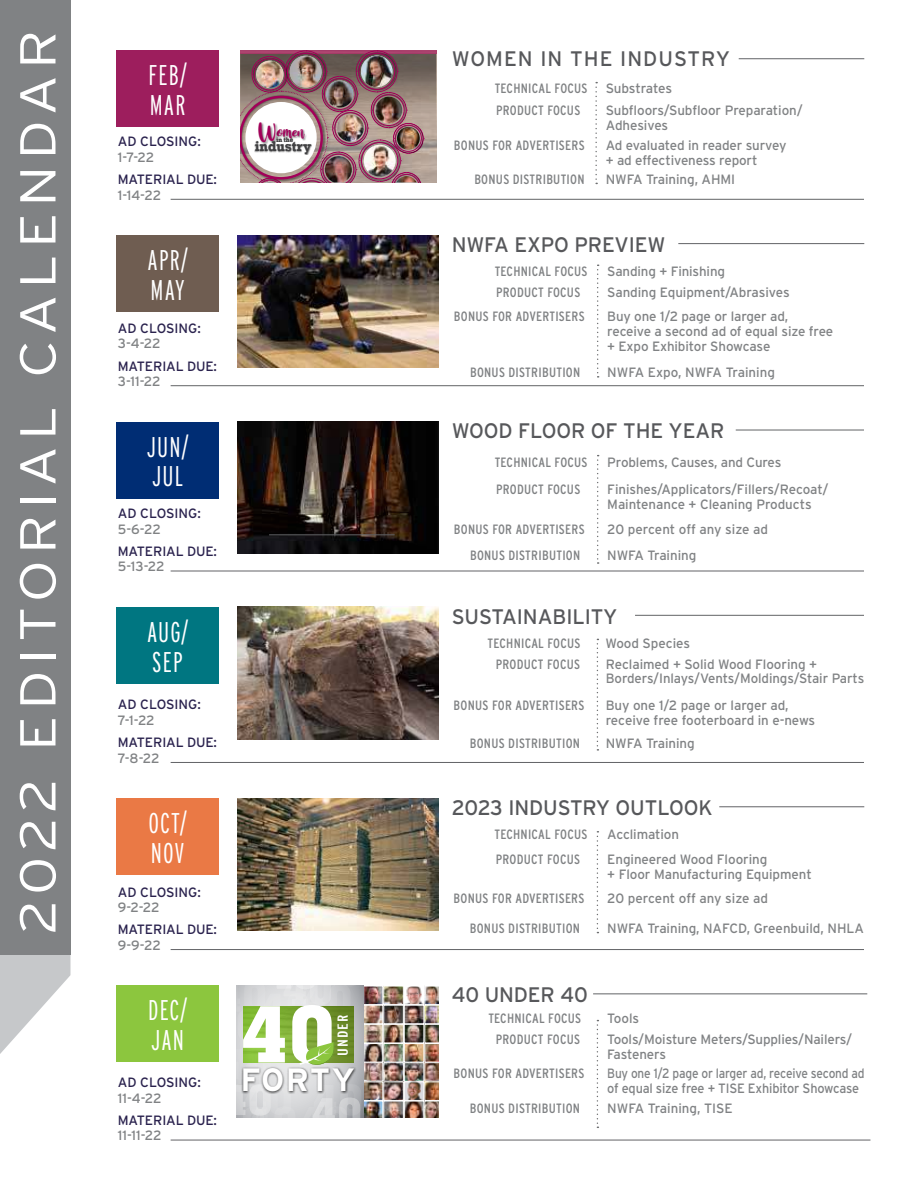
<style>
.page{position:relative;width:918px;height:1188px;background:#fff}
.page>*{position:absolute;margin:0;border:0;box-sizing:border-box;transform-origin:0 0}
.t1{font:300 50.4px "Interstate";letter-spacing:.1em;color:#fff;scale:1.19 1}
.t2{font:700 32.4px "Interstate";letter-spacing:.04em;color:#fff}
.t3{font:30.45px "Angelina Alt Demo";color:#a20059}
.t4{font:300 extra-condensed 28.5px/30px "Interstate";letter-spacing:.04em;color:#fff}
.t5{font:21.15px "Angelina Alt Demo";color:#a20059}
.t6{font:21px "Interstate";letter-spacing:-.005em;color:#57585b}
.t7{font:21px "Interstate";letter-spacing:.05em;color:#57585b}
.t8{font:extra-condensed 14.55px "Interstate";letter-spacing:.05em;color:#fff;scale:1.35 1}
.t9{font:700 14.4px "Rockwell";letter-spacing:-.01em;color:#404042;scale:.95 1}
.t10{font:13.5px/15px "Interstate";letter-spacing:-.01em;color:#808284}
.t11{font:condensed 13.5px "Interstate";letter-spacing:.02em;color:#808284}
.t12{font:13.5px "Interstate";letter-spacing:-.01em;color:#2a224e}
.t13{font:13.5px/15px "Interstate";letter-spacing:-.01em;color:#808284;scale:.88 1}
.t14{font:700 6.45px "Rockwell";color:#404042;scale:.95 1}
</style>
<div class="page">
<svg style="left:0;top:955px;width:70px;height:99px"></svg>
<div style="left:0;top:0;width:71px;height:955px;background:#808284"></div>
<img style="left:424px;top:54px;width:12px;height:89px">
<hr style="left:240px;top:50px;width:196px;height:4px;background:#aa416d">
<img style="left:238px;top:50px;width:186px;height:149px">
<div style="left:116px;top:50px;width:103px;height:77px;background:#9d1e5d"></div>
<svg style="left:595px;top:82px;width:2px;height:102px"></svg>
<hr style="left:171px;top:199px;width:693px;height:1px;background:#626366">
<hr style="left:739px;top:58px;width:125px;height:1px;background:#626366">
<img style="left:238px;top:235px;width:201px;height:132px">
<svg style="left:597px;top:265px;width:2px;height:113px"></svg>
<div style="left:116px;top:235px;width:103px;height:77px;background:#6f5d51"></div>
<hr style="left:171px;top:385px;width:693px;height:1px;background:#626366">
<hr style="left:678px;top:243px;width:186px;height:1px;background:#626366">
<img style="left:238px;top:422px;width:201px;height:132px">
<svg style="left:597px;top:455px;width:2px;height:109px"></svg>
<div style="left:116px;top:422px;width:103px;height:77px;background:#002d74"></div>
<hr style="left:171px;top:571px;width:693px;height:1px;background:#626366">
<hr style="left:736px;top:430px;width:128px;height:1px;background:#626366">
<img style="left:238px;top:607px;width:201px;height:132px">
<svg style="left:597px;top:639px;width:1px;height:112px"></svg>
<div style="left:116px;top:607px;width:103px;height:77px;background:#007681"></div>
<hr style="left:171px;top:762px;width:693px;height:1px;background:#626366">
<hr style="left:635px;top:615px;width:229px;height:1px;background:#626366">
<img style="left:238px;top:798px;width:201px;height:132px">
<svg style="left:597px;top:831px;width:1px;height:102px"></svg>
<div style="left:116px;top:798px;width:103px;height:77px;background:#ea7945"></div>
<hr style="left:171px;top:949px;width:693px;height:1px;background:#626366">
<hr style="left:719px;top:806px;width:145px;height:1px;background:#626366">
<img style="left:236px;top:985px;width:203px;height:133px">
<svg style="left:597px;top:1020px;width:1px;height:108px"></svg>
<div style="left:116px;top:985px;width:103px;height:77px;background:#8cc63e"></div>
<hr style="left:171px;top:1140px;width:699px;height:1px;background:#626366">
<hr style="left:593px;top:993px;width:274px;height:1px;background:#626366">
<hr style="left:269px;top:534px;width:126px;height:1px;background:#626366">
<h1 class="t1" style="left:9px;top:934px;width:761px;rotate:-90deg">2022 EDITORIAL CALENDAR</h1>
<h3 class="t4" style="left:149px;top:60px;width:40px">FEB/<br>MAR</h3>
<p class="t12" style="left:118px;top:136px;width:84px">AD CLOSING:</p>
<p class="t10" style="left:118px;top:150px;width:38px">1-7-22</p>
<p class="t12" style="left:118px;top:173px;width:101px">MATERIAL DUE:</p>
<p class="t10" style="left:118px;top:188px;width:45px">1-14-22</p>
<h3 class="t4" style="left:148px;top:245px;width:41px">APR/<br>MAY</h3>
<p class="t12" style="left:118px;top:322px;width:84px">AD CLOSING:</p>
<p class="t10" style="left:118px;top:337px;width:44px">3-4-22</p>
<p class="t12" style="left:118px;top:360px;width:101px">MATERIAL DUE:</p>
<p class="t10" style="left:118px;top:375px;width:44px">3-11-22</p>
<h3 class="t4" style="left:147px;top:432px;width:43px">JUN/<br>JUL</h3>
<p class="t12" style="left:118px;top:507px;width:84px">AD CLOSING:</p>
<p class="t10" style="left:118px;top:522px;width:45px">5-6-22</p>
<p class="t12" style="left:118px;top:545px;width:101px">MATERIAL DUE:</p>
<p class="t10" style="left:118px;top:560px;width:48px">5-13-22</p>
<h3 class="t4" style="left:147px;top:617px;width:43px">AUG/<br>SEP</h3>
<p class="t12" style="left:118px;top:699px;width:84px">AD CLOSING:</p>
<p class="t10" style="left:118px;top:713px;width:39px">7-1-22</p>
<p class="t12" style="left:118px;top:737px;width:101px">MATERIAL DUE:</p>
<p class="t10" style="left:118px;top:751px;width:43px">7-8-22</p>
<h3 class="t4" style="left:148px;top:808px;width:40px">OCT/<br>NOV</h3>
<p class="t12" style="left:118px;top:886px;width:84px">AD CLOSING:</p>
<p class="t10" style="left:118px;top:901px;width:43px">9-2-22</p>
<p class="t12" style="left:118px;top:924px;width:101px">MATERIAL DUE:</p>
<p class="t10" style="left:118px;top:938px;width:45px">9-9-22</p>
<h3 class="t4" style="left:148px;top:995px;width:40px">DEC/<br>JAN</h3>
<p class="t12" style="left:118px;top:1076px;width:84px">AD CLOSING:</p>
<p class="t10" style="left:118px;top:1091px;width:45px">11-4-22</p>
<p class="t12" style="left:118px;top:1114px;width:101px">MATERIAL DUE:</p>
<p class="t10" style="left:118px;top:1129px;width:45px">11-11-22</p>
<h3 class="t3" style="left:258px;top:114px;width:20px">W</h3>
<h3 class="t5" style="left:277px;top:120px;width:29px">omen</h3>
<p class="t9" style="left:255px;top:141px;width:61px">industry</p>
<p class="t14" style="left:276px;top:137px;width:19px">in the</p>
<h3 class="t7" style="left:452px;top:50px;width:280px">WOMEN IN THE INDUSTRY</h3>
<p class="t11" style="left:495px;top:80px;width:94px">TECHNICAL FOCUS</p>
<p class="t10" style="left:606px;top:78px;width:199px;line-height:22.5px">Substrates<br>Subfloors/Subfloor Preparation/</p>
<p class="t10" style="left:606px;top:119px;width:64px">Adhesives</p>
<p class="t11" style="left:496px;top:103px;width:86px">PRODUCT FOCUS</p>
<p class="t11" style="left:454px;top:137px;width:132px">BONUS FOR ADVERTISERS</p>
<p class="t10" style="left:606px;top:138px;width:182px">Ad evaluated in reader survey + ad effectiveness report</p>
<p class="t11" style="left:474px;top:172px;width:112px">BONUS DISTRIBUTION</p>
<p class="t10" style="left:606px;top:173px;width:131px">NWFA Training, AHMI</p>
<h3 class="t6" style="left:452px;top:236px;width:215px">NWFA EXPO PREVIEW</h3>
<p class="t11" style="left:495px;top:263px;width:94px">TECHNICAL FOCUS</p>
<p class="t10" style="left:607px;top:264px;width:119px">Sanding + Finishing</p>
<p class="t11" style="left:496px;top:285px;width:86px">PRODUCT FOCUS</p>
<p class="t10" style="left:607px;top:286px;width:184px">Sanding Equipment/Abrasives</p>
<p class="t11" style="left:454px;top:309px;width:132px">BONUS FOR ADVERTISERS</p>
<p class="t10" style="left:607px;top:310px;width:228px">Buy one 1/2 page or larger ad, receive a second ad of equal size free + Expo Exhibitor Showcase</p>
<p class="t11" style="left:470px;top:364px;width:112px">BONUS DISTRIBUTION</p>
<p class="t10" style="left:607px;top:365px;width:169px">NWFA Expo, NWFA Training</p>
<h3 class="t6" style="left:452px;top:421px;width:274px">WOOD FLOOR OF THE YEAR</h3>
<p class="t11" style="left:495px;top:455px;width:94px">TECHNICAL FOCUS</p>
<p class="t10" style="left:607px;top:450px;width:223px;line-height:27.2px">Problems, Causes, and Cures<br>Finishes/Applicators/Fillers/Recoat/</p>
<p class="t10" style="left:607px;top:498px;width:206px">Maintenance + Cleaning Products</p>
<p class="t11" style="left:496px;top:482px;width:86px">PRODUCT FOCUS</p>
<p class="t11" style="left:454px;top:521px;width:132px">BONUS FOR ADVERTISERS</p>
<p class="t10" style="left:607px;top:522px;width:162px">20 percent off any size ad</p>
<p class="t11" style="left:470px;top:548px;width:112px">BONUS DISTRIBUTION</p>
<p class="t10" style="left:607px;top:549px;width:91px">NWFA Training</p>
<h3 class="t6" style="left:452px;top:607px;width:167px">SUSTAINABILITY</h3>
<p class="t11" style="left:488px;top:636px;width:94px">TECHNICAL FOCUS</p>
<p class="t10" style="left:606px;top:634px;width:213px;line-height:21px">Wood Species<br>Reclaimed + Solid Wood Flooring +</p>
<p class="t10" style="left:606px;top:671px;width:260px">Borders/Inlays/Vents/Moldings/Stair Parts</p>
<p class="t11" style="left:496px;top:657px;width:86px">PRODUCT FOCUS</p>
<p class="t10" style="left:606px;top:698px;width:211px">Buy one 1/2 page or larger ad, receive free footerboard in e-news</p>
<p class="t11" style="left:454px;top:697px;width:132px">BONUS FOR ADVERTISERS</p>
<p class="t11" style="left:470px;top:736px;width:112px">BONUS DISTRIBUTION</p>
<p class="t10" style="left:606px;top:737px;width:91px">NWFA Training</p>
<h3 class="t6" style="left:452px;top:799px;width:262px">2023 INDUSTRY OUTLOOK</h3>
<p class="t11" style="left:494px;top:826px;width:94px">TECHNICAL FOCUS</p>
<p class="t10" style="left:607px;top:822px;width:162px;line-height:25.5px">Acclimation<br>Engineered Wood Flooring</p>
<p class="t10" style="left:607px;top:868px;width:206px">+ Floor Manufacturing Equipment</p>
<p class="t11" style="left:496px;top:852px;width:86px">PRODUCT FOCUS</p>
<p class="t11" style="left:454px;top:891px;width:132px">BONUS FOR ADVERTISERS</p>
<p class="t10" style="left:607px;top:892px;width:162px">20 percent off any size ad</p>
<p class="t11" style="left:470px;top:921px;width:112px">BONUS DISTRIBUTION</p>
<p class="t10" style="left:607px;top:922px;width:258px">NWFA Training, NAFCD, Greenbuild, NHLA</p>
<h3 class="t6" style="left:452px;top:986px;width:138px">40 UNDER 40</h3>
<p class="t11" style="left:488px;top:1011px;width:94px">TECHNICAL FOCUS</p>
<p class="t10" style="left:607px;top:1012px;width:33px">Tools</p>
<p class="t11" style="left:496px;top:1032px;width:86px">PRODUCT FOCUS</p>
<p class="t10" style="left:607px;top:1033px;width:246px">Tools/Moisture Meters/Supplies/Nailers/<br>Fasteners</p>
<p class="t8" style="left:334px;top:1056px;width:32px;rotate:-90deg">UNDER</p>
<h2 class="t2" style="left:240px;top:1066px;width:116px">FORTY</h2>
<p class="t13" style="left:607px;top:1066px;width:294px">Buy one 1/2 page or larger ad, receive second ad of equal size free + TISE Exhibitor Showcase</p>
<p class="t11" style="left:454px;top:1065px;width:132px">BONUS FOR ADVERTISERS</p>
<p class="t11" style="left:470px;top:1101px;width:112px">BONUS DISTRIBUTION</p>
<p class="t10" style="left:607px;top:1102px;width:127px">NWFA Training, TISE</p>
</div>
